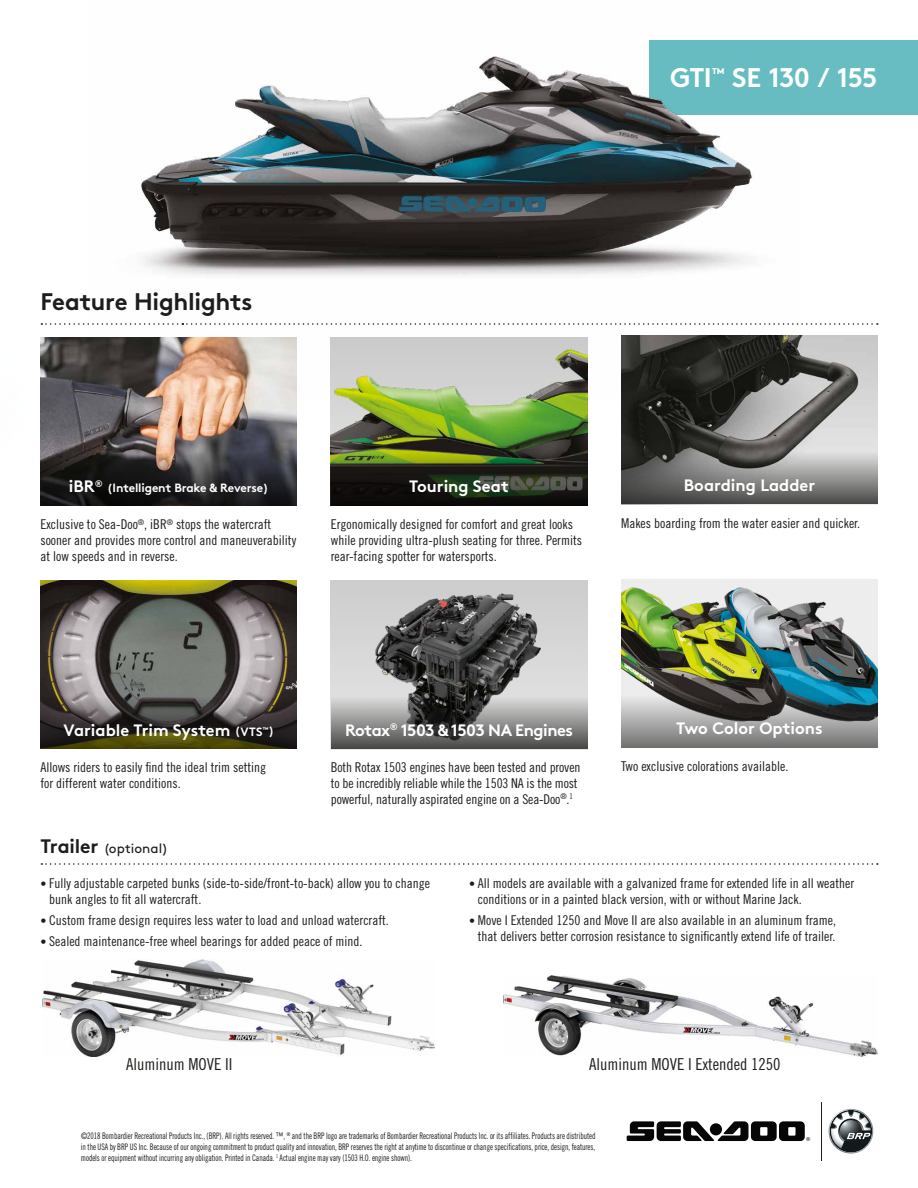
<style>
.page{position:relative;width:918px;height:1188px;background:#fff}
.page>*{position:absolute;margin:0;border:0;box-sizing:border-box;transform-origin:0 0}
.t1{font:700 27px "Brown Std";letter-spacing:-.025em;color:#fff}
.t2{font:700 24px "Brown Std";letter-spacing:-.01em;color:#1d1d1b}
.t3{font:700 16.5px "Brown Std";color:#fff}
.t4{font:16.5px "Trade Gothic LT Std Cn 18";color:#1d1d1b}
.t5{font:700 16.5px "Brown Std";letter-spacing:-.03em;color:#fff}
.t6{font:13.5px/15.8px "Trade Gothic LT Pro Cn 18";color:#1d1d1b}
.t7{font:13.5px/15.8px "Trade Gothic LT Std Cn 18";color:#1d1d1b}
.t8{font:13.5px "Brown Std";letter-spacing:.005em;color:#1d1d1b}
.t9{font:700 12px "Brown Std";letter-spacing:-.01em;color:#fff}
.t10{font:700 9.6px "Brown Std";color:#fff}
.t11{font:9px/10.8px "Trade Gothic LT Std Cn 18";letter-spacing:-.01em;color:#1d1d1b;text-align:justify;scale:.86 1}
.t12{font:700 7.05px "Brown Std";color:#fff}
.s1{font-size:12px}
.s2{font-weight:700;font-size:19.5px}
.s3{font-family:"Trade Gothic LT Pro Cn 18";font-size:12px}
</style>
<div class="page">
<div style="left:650px;top:40px;width:268px;height:75px;background:#67bdc1"></div>
<img style="left:141px;top:40px;width:660px;height:360px">
<img style="left:350px;top:580px;width:218px;height:116px">
<img style="left:621px;top:336px;width:257px;height:169px">
<img style="left:331px;top:337px;width:256px;height:116px">
<svg style="left:627px;top:1121px;width:183px;height:20px"></svg>
<hr style="left:821px;top:1102px;width:1px;height:59px;background:#1d1d1b">
<svg style="left:828px;top:1108px;width:46px;height:46px"></svg>
<img style="left:40px;top:337px;width:257px;height:116px">
<img style="left:40px;top:580px;width:257px;height:169px">
<img style="left:814px;top:579px;width:64px;height:116px">
<img style="left:621px;top:579px;width:193px;height:116px">
<svg style="left:41px;top:323px;width:837px;height:8px"></svg>
<svg style="left:40px;top:453px;width:257px;height:53px;background:#282728"></svg>
<svg style="left:331px;top:453px;width:256px;height:53px;background:#2a3119"></svg>
<svg style="left:621px;top:451px;width:257px;height:53px;background:#747473"></svg>
<svg style="left:621px;top:695px;width:257px;height:53px;background:#767c7d"></svg>
<svg style="left:331px;top:696px;width:256px;height:53px;background:#797978"></svg>
<svg style="left:41px;top:696px;width:256px;height:53px;background:#433f32"></svg>
<svg style="left:41px;top:863px;width:837px;height:2px"></svg>
<img style="left:42px;top:960px;width:393px;height:97px">
<img style="left:504px;top:975px;width:374px;height:82px">
<h2 class="t2" style="left:41px;top:287px;width:213px">Feature Highlights</h2>
<h1 class="t1" style="left:670px;top:61px;width:209px">GTI<sup>™</sup> SE 130 / 155</h1>
<p class="t3" style="left:69px;top:476px;width:36px">iBR<sup>®</sup></p>
<p class="t9" style="left:107px;top:481px;width:163px">(Intelligent Brake &amp; Reverse)</p>
<p class="t3" style="left:409px;top:476px;width:102px">Touring Seat</p>
<p class="t3" style="left:684px;top:475px;width:133px">Boarding Ladder</p>
<p class="t6" style="left:40px;top:516px;width:257px">Exclusive to Sea-Doo<sup>®</sup>, iBR<sup>®</sup> stops the watercraft sooner and provides more control and maneuverability at low speeds and in reverse.</p>
<p class="t6" style="left:331px;top:516px;width:253px">Ergonomically designed for comfort and great looks while providing ultra-plush seating for three. Permits rear-facing spotter for watersports.</p>
<p class="t6" style="left:621px;top:515px;width:241px">Makes boarding from the water easier and quicker.</p>
<p class="t3" style="left:345px;top:720px;width:47px">Rotax</p>
<p class="t3" style="left:676px;top:718px;width:148px">Two Color Options</p>
<p class="t10" style="left:390px;top:721px;width:10px">®</p>
<p class="t3" style="left:63px;top:720px;width:201px">Variable Trim System <span class="s1">(VTS</span></p>
<p class="t5" style="left:401px;top:720px;width:174px">1503 &amp; 1503 NA Engines</p>
<p class="t12" style="left:263px;top:725px;width:13px">™<span class="s1">)</span></p>
<p class="t6" style="left:40px;top:759px;width:227px">Allows riders to easily find the ideal trim setting for different water conditions.</p>
<p class="t6" style="left:331px;top:759px;width:251px">Both Rotax 1503 engines have been tested and proven to be incredibly reliable while the 1503 NA is the most powerful, naturally aspirated engine on a Sea-Doo<sup>®</sup>.<sup>1</sup></p>
<p class="t6" style="left:621px;top:758px;width:169px">Two exclusive colorations available.</p>
<p class="t8" style="left:41px;top:841px;width:129px"><span class="s2">Trailer</span> (optional)</p>
<p class="t7" style="left:49px;top:875px;width:382px;text-indent:-9px"><span class="s3">•</span> Fully adjustable carpeted bunks (side-to-side/front-to-back) allow you to change bunk angles to fit all watercraft.</p>
<p class="t7" style="left:40px;top:912px;width:350px"><span class="s3">•</span> Custom frame design requires less water to load and unload watercraft.</p>
<p class="t7" style="left:40px;top:933px;width:324px"><span class="s3">•</span> Sealed maintenance-free wheel bearings for added peace of mind.</p>
<p class="t7" style="left:478px;top:875px;width:378px;text-indent:-9px"><span class="s3">•</span> All models are available with a galvanized frame for extended life in all weather conditions or in a painted black version, with or without Marine Jack.</p>
<p class="t7" style="left:469px;top:912px;width:368px;text-align:center"><span class="s3">•</span> Move I Extended 1250 and Move II are also available in an aluminum frame, that delivers better corrosion resistance to significantly extend life of trailer.</p>
<p class="t4" style="left:126px;top:1054px;width:108px">Aluminum MOVE II</p>
<p class="t4" style="left:589px;top:1054px;width:193px">Aluminum MOVE I Extended 1250</p>
<p class="t11" style="left:81px;top:1131px;width:600px">©2018 Bombardier Recreational Products Inc., (BRP). All rights reserved. ™, <sup>®</sup> and the BRP logo are trademarks of Bombardier Recreational Products Inc. or its affiliates. Products are distributed in the USA by BRP US Inc. Because of our ongoing commitment to product quality and innovation, BRP reserves the right at anytime to discontinue or change specifications, price, design, features, models or equipment without incurring any obligation. Printed in Canada. <sup>1</sup> Actual engine may vary (1503 H.O. engine shown).</p>
</div>
